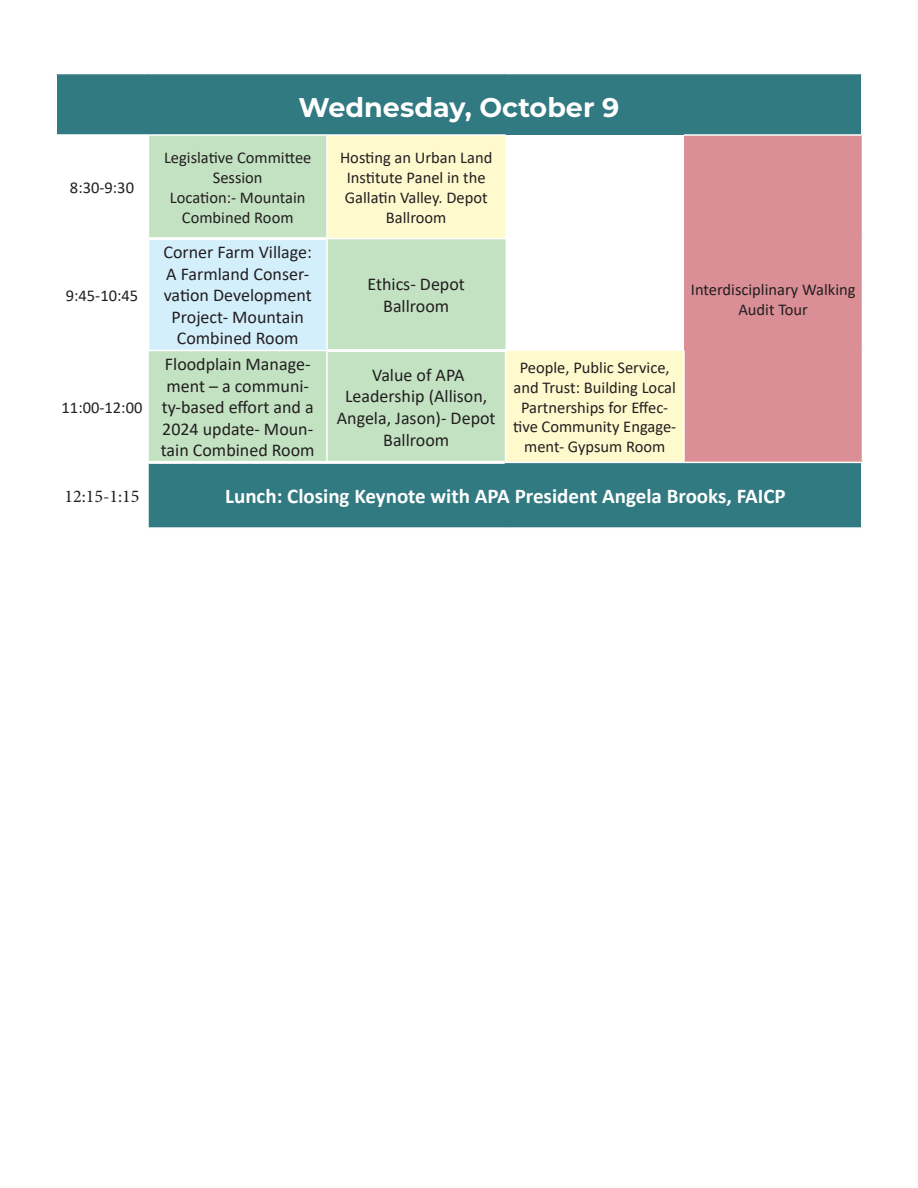
<style>
.page{position:relative;width:918px;height:1188px;background:#fff}
.page>*{position:absolute;margin:0;border:0;box-sizing:border-box;transform-origin:0 0}
.t1{font:700 27px "Montserrat";color:#fff}
.t2{font:700 21px "Calibri";color:#fff}
.t3{font:18px/21.6px "Calibri";color:#231f20;text-align:center}
.t4{font:18px "Minion Pro";color:#231f20}
.t5{font:16.5px/19.8px "Calibri";color:#231f20;text-align:center}
</style>
<div class="page">
<div style="left:57px;top:74px;width:804px;height:453px;background:#327a81"></div>
<svg style="left:57px;top:135px;width:627px;height:392px"></svg>
<div style="left:684px;top:135px;width:178px;height:327px;background:#da8e95"></div>
<div style="left:148px;top:239px;width:179px;height:111px;background:#d4effc"></div>
<div style="left:328px;top:239px;width:178px;height:222px;background:#c2e2c2"></div>
<hr style="left:328px;top:349px;width:178px;height:3px;background:#fff">
<hr style="left:327px;top:461px;width:178px;height:3px;background:#fff">
<hr style="left:57px;top:134px;width:91px;height:2px;background:#fff">
<hr style="left:57px;top:238px;width:92px;height:1px;background:#fff">
<hr style="left:506px;top:238px;width:178px;height:1px;background:#fff">
<hr style="left:684px;top:134px;width:179px;height:2px;background:#fff">
<hr style="left:684px;top:462px;width:179px;height:1px;background:#fff">
<hr style="left:148px;top:239px;width:1px;height:111px;background:#fff">
<hr style="left:326px;top:239px;width:2px;height:111px;background:#fff">
<hr style="left:327px;top:134px;width:179px;height:2px;background:#fff">
<hr style="left:326px;top:238px;width:180px;height:1px;background:#fff">
<hr style="left:505px;top:352px;width:1px;height:110px;background:#fff">
<hr style="left:683px;top:350px;width:2px;height:112px;background:#fff">
<hr style="left:505px;top:462px;width:179px;height:1px;background:#fff">
<hr style="left:148px;top:136px;width:1px;height:102px;background:#fff">
<hr style="left:148px;top:134px;width:179px;height:2px;background:#fff">
<hr style="left:326px;top:136px;width:2px;height:102px;background:#fff">
<hr style="left:149px;top:237px;width:177px;height:3px;background:#fff">
<hr style="left:148px;top:350px;width:180px;height:1px;background:#fff">
<hr style="left:326px;top:351px;width:2px;height:110px;background:#fff">
<hr style="left:148px;top:461px;width:179px;height:3px;background:#fff">
<p class="t5" style="left:70px;top:177px;width:66px">8:30-9:30</p>
<p class="t5" style="left:66px;top:285px;width:74px">9:45-10:45</p>
<p class="t5" style="left:62px;top:397px;width:82px">11:00-12:00</p>
<p class="t1" style="left:299px;top:88px;width:322px">Wednesday, October 9</p>
<p class="t5" style="left:164px;top:147px;width:149px">Legislative Committee<br>Session</p>
<p class="t5" style="left:170px;top:187px;width:137px">Location:- Mountain<br>Combined Room</p>
<p class="t3" style="left:163px;top:241px;width:150px">Corner Farm Village:<br>A Farmland Conser&shy;vation Development<br>Project- Mountain<br>Combined Room</p>
<p class="t5" style="left:340px;top:147px;width:154px">Hosting an Urban Land<br>Institute Panel in the<br>Gallatin Valley. Depot<br>Ballroom</p>
<p class="t3" style="left:368px;top:273px;width:99px">Ethics- Depot<br>Ballroom</p>
<p class="t3" style="left:161px;top:353px;width:155px">Floodplain Manage&shy;ment – a communi&shy;ty-based effort and a<br>2024 update- Moun&shy;tain Combined Room</p>
<p class="t3" style="left:337px;top:364px;width:160px">Value of APA<br>Leadership (Allison,<br>Angela, Jason)- Depot<br>Ballroom</p>
<p class="t5" style="left:513px;top:357px;width:165px">People, Public Service, and Trust: Building Local<br>Partnerships for Effec&shy;tive Community Engage&shy;ment- Gypsum Room</p>
<p class="t5" style="left:691px;top:279px;width:166px">Interdisciplinary Walking<br>Audit Tour</p>
<p class="t4" style="left:64px;top:484px;width:77px">12:15-1:15</p>
<p class="t2" style="left:225px;top:481px;width:562px">Lunch: Closing Keynote with APA President Angela Brooks, FAICP</p>
</div>
